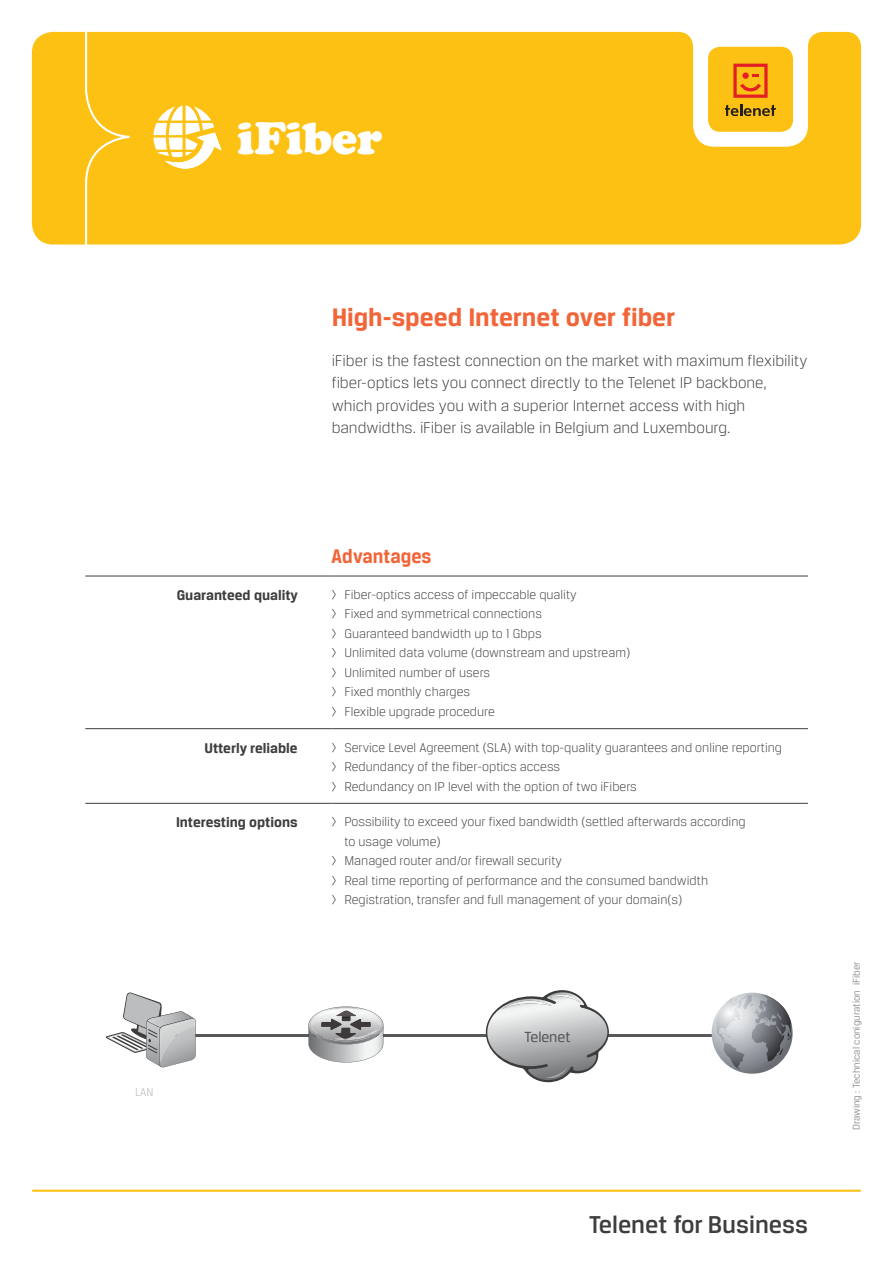
<style>
.page{position:relative;width:893px;height:1263px;background:#fff}
.page>*{position:absolute;margin:0;border:0;box-sizing:border-box;transform-origin:0 0}
.t1{font:45px "Cooper Black Std";color:#fff}
.t2{font:700 27px "Breuer Text";color:#f26539}
.t3{font:500 25.95px "Breuer Text";color:#3f3d3f}
.t4{font:700 21px "Breuer Text";color:#f26539;scale:.94 1}
.t5{font:300 16.5px/22.5px "Breuer Text";color:#3f3d3f}
.t6{font:15.6px "Breuer Text";letter-spacing:-.005em;color:#535355}
.t7{font:700 15px "Breuer Text";color:#3f3d3f}
.t8{font:300 13.5px/19.5px "Breuer Text";color:#3f3d3f}
.t9{font:300 12px "Breuer Text";color:#b2b2b3}
.t10{font:10.5px "Breuer Text";color:#939598}
</style>
<div class="page">
<div style="left:32px;top:32px;width:829px;height:212px;background:#fdc113"></div>
<div style="left:708px;top:47px;width:85px;height:85px;background:#fdc113;border-radius:12px"></div>
<svg style="left:725px;top:105px;width:51px;height:11px"></svg>
<svg style="left:733px;top:64px;width:35px;height:34px"></svg>
<hr style="left:85px;top:576px;width:247px;height:1px;background:#3f3d3f">
<hr style="left:332px;top:576px;width:476px;height:1px;background:#3f3d3f">
<hr style="left:85px;top:728px;width:247px;height:1px;background:#3f3d3f">
<hr style="left:332px;top:728px;width:476px;height:1px;background:#3f3d3f">
<hr style="left:85px;top:803px;width:247px;height:1px;background:#3f3d3f">
<hr style="left:332px;top:803px;width:476px;height:1px;background:#3f3d3f">
<hr style="left:165px;top:1034px;width:553px;height:2px;background:#57585a">
<svg style="left:106px;top:992px;width:90px;height:75px"></svg>
<svg style="left:486px;top:990px;width:123px;height:92px"></svg>
<svg style="left:712px;top:993px;width:81px;height:81px;background:#989ca1"></svg>
<svg style="left:744px;top:994px;width:41px;height:18px"></svg>
<svg style="left:787px;top:1032px;width:5px;height:8px"></svg>
<svg style="left:308px;top:1006px;width:75px;height:56px"></svg>
<hr style="left:33px;top:1190px;width:827px;height:2px;background:#fdc113">
<svg style="left:84px;top:31px;width:137px;height:214px;background:#fdc629"></svg>
<h1 class="t1" style="left:237px;top:111px;width:146px">iFiber</h1>
<h2 class="t2" style="left:332px;top:302px;width:345px">High-speed Internet over fiber</h2>
<p class="t5" style="left:332px;top:349px;width:477px">iFiber is the fastest connection on the market with maximum flexibility fiber-optics lets you connect directly to the Telenet IP backbone, which provides you with a superior Internet access with high bandwidths. iFiber is available in Belgium and Luxembourg.</p>
<h3 class="t4" style="left:332px;top:544px;width:108px">Advantages</h3>
<p class="t7" style="left:177px;top:587px;width:123px">Guaranteed quality</p>
<p class="t8" style="left:332px;top:584px;width:300px">&gt; Fiber-optics access of impeccable quality<br>&gt; Fixed and symmetrical connections<br>&gt; Guaranteed bandwidth up to 1 Gbps<br>&gt; Unlimited data volume (downstream and upstream) &gt; Unlimited number of users<br>&gt; Fixed monthly charges<br>&gt; Flexible upgrade procedure</p>
<p class="t7" style="left:204px;top:739px;width:95px">Utterly reliable</p>
<p class="t8" style="left:332px;top:737px;width:452px">&gt; Service Level Agreement (SLA) with top-quality guarantees and online reporting &gt; Redundancy of the fiber-optics access<br>&gt; Redundancy on IP level with the option of two iFibers</p>
<p class="t7" style="left:176px;top:814px;width:123px">Interesting options</p>
<p class="t8" style="left:332px;top:812px;width:416px">&gt; Possibility to exceed your fixed bandwidth (settled afterwards according</p>
<p class="t8" style="left:344px;top:831px;width:98px">to usage volume)</p>
<p class="t8" style="left:332px;top:851px;width:232px">&gt; Managed router and/or firewall security</p>
<p class="t8" style="left:332px;top:870px;width:378px">&gt; Real time reporting of performance and the consumed bandwidth</p>
<p class="t8" style="left:332px;top:890px;width:352px">&gt; Registration, transfer and full management of your domain(s)</p>
<p class="t9" style="left:135px;top:1086px;width:20px">LAN</p>
<p class="t6" style="left:524px;top:1028px;width:48px">Telenet</p>
<h3 class="t3" style="left:589px;top:1209px;width:220px">Telenet for Business</h3>
<p class="t10" style="left:851px;top:1130px;width:170px;rotate:-90deg">Drawing : Technical coniguration iFiber</p>
</div>
